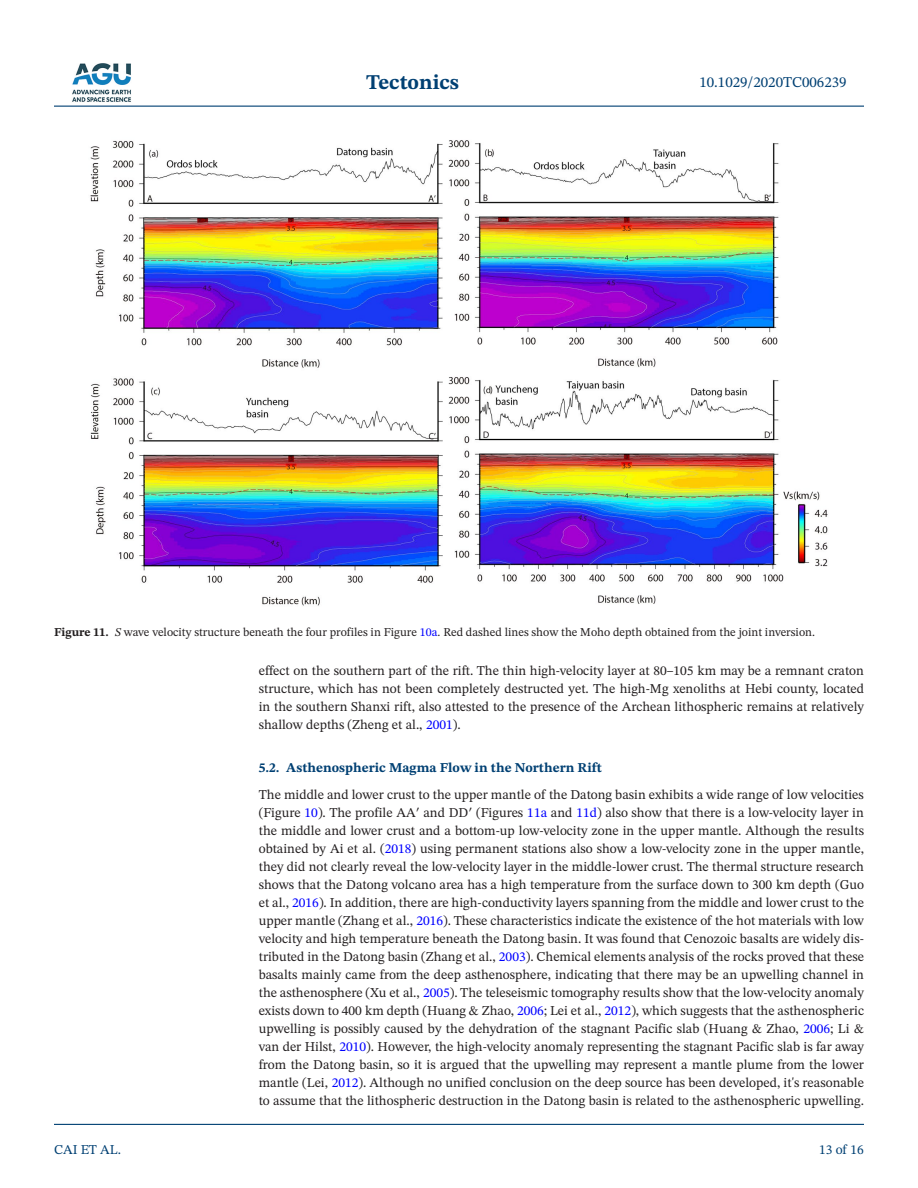
<style>
.page{position:relative;width:918px;height:1188px;background:#fff}
.page>*{position:absolute;margin:0;border:0;box-sizing:border-box;transform-origin:0 0}
.t1{font:700 21px "STIX Two Text";color:#004073}
.t2{font:15px "STIX Two Text";color:#004073}
.t3{font:13.5px/18px "STIX Two Text";color:#231f20;text-align:justify}
.t4{font:700 13.5px "STIX Two Text";color:#004073}
.t5{font:13.5px "STIX Two Text";color:#004073}
.t6{font:12px "STIX Two Text";color:#231f20}
.s1{font-weight:700}
.s2{font-style:italic}
.s3{color:#00f}
</style>
<div class="page">
<hr style="left:54px;top:106px;width:810px;height:1px;background:#004073">
<hr style="left:54px;top:1124px;width:810px;height:1px;background:#004073">
<img style="left:72px;top:63px;width:59px;height:39px">
<img style="left:90px;top:140px;width:738px;height:466px">
<h1 class="t1" style="left:366px;top:67px;width:95px">Tectonics</h1>
<p class="t2" style="left:699px;top:72px;width:149px">10.1029/2020TC006239</p>
<p class="t6" style="left:54px;top:624px;width:763px"><span class="s1">Figure 11.</span> <span class="s2">S</span> wave velocity structure beneath the four profiles in Figure <span class="s3">10a</span>. Red dashed lines show the Moho depth obtained from the joint inversion.</p>
<p class="t5" style="left:54px;top:1140px;width:69px">CAI ET AL.</p>
<p class="t3" style="left:259px;top:661px;width:607px">effect on the southern part of the rift. The thin high-velocity layer at 80–105 km may be a remnant craton structure, which has not been completely destructed yet. The high-Mg xenoliths at Hebi county, located in the southern Shanxi rift, also attested to the presence of the Archean lithospheric remains at relatively shallow depths (Zheng et al., <span class="s3">2001</span>).</p>
<p class="t4" style="left:259px;top:758px;width:345px">5.2. Asthenospheric Magma Flow in the Northern Rift</p>
<p class="t3" style="left:259px;top:786px;width:607px">The middle and lower crust to the upper mantle of the Datong basin exhibits a wide range of low velocities (Figure <span class="s3">10</span>). The profile AA′ and DD′ (Figures <span class="s3">11a</span> and <span class="s3">11d</span>) also show that there is a low-velocity layer in the middle and lower crust and a bottom-up low-velocity zone in the upper mantle. Although the results obtained by Ai et al. (<span class="s3">2018</span>) using permanent stations also show a low-velocity zone in the upper mantle, they did not clearly reveal the low-velocity layer in the middle-lower crust. The thermal structure research shows that the Datong volcano area has a high temperature from the surface down to 300 km depth (Guo et al., <span class="s3">2016</span>). In addition, there are high-conductivity layers spanning from the middle and lower crust to the upper mantle (Zhang et al., <span class="s3">2016</span>). These characteristics indicate the existence of the hot materials with low velocity and high temperature beneath the Datong basin. It was found that Cenozoic basalts are widely dis&shy;tributed in the Datong basin (Zhang et al., <span class="s3">2003</span>). Chemical elements analysis of the rocks proved that these basalts mainly came from the deep asthenosphere, indicating that there may be an upwelling channel in the asthenosphere (Xu et al., <span class="s3">2005</span>). The teleseismic tomography results show that the low-velocity anomaly exists down to 400 km depth (Huang &amp; Zhao, <span class="s3">2006</span>; Lei et al., <span class="s3">2012</span>), which suggests that the asthenospheric upwelling is possibly caused by the dehydration of the stagnant Pacific slab (Huang &amp; Zhao, <span class="s3">2006</span>; Li &amp; van der Hilst, <span class="s3">2010</span>). However, the high-velocity anomaly representing the stagnant Pacific slab is far away from the Datong basin, so it is argued that the upwelling may represent a mantle plume from the lower mantle (Lei, <span class="s3">2012</span>). Although no unified conclusion on the deep source has been developed, it's reasonable to assume that the lithospheric destruction in the Datong basin is related to the asthenospheric upwelling.</p>
<p class="t5" style="left:819px;top:1140px;width:46px">13 of 16</p>
</div>
